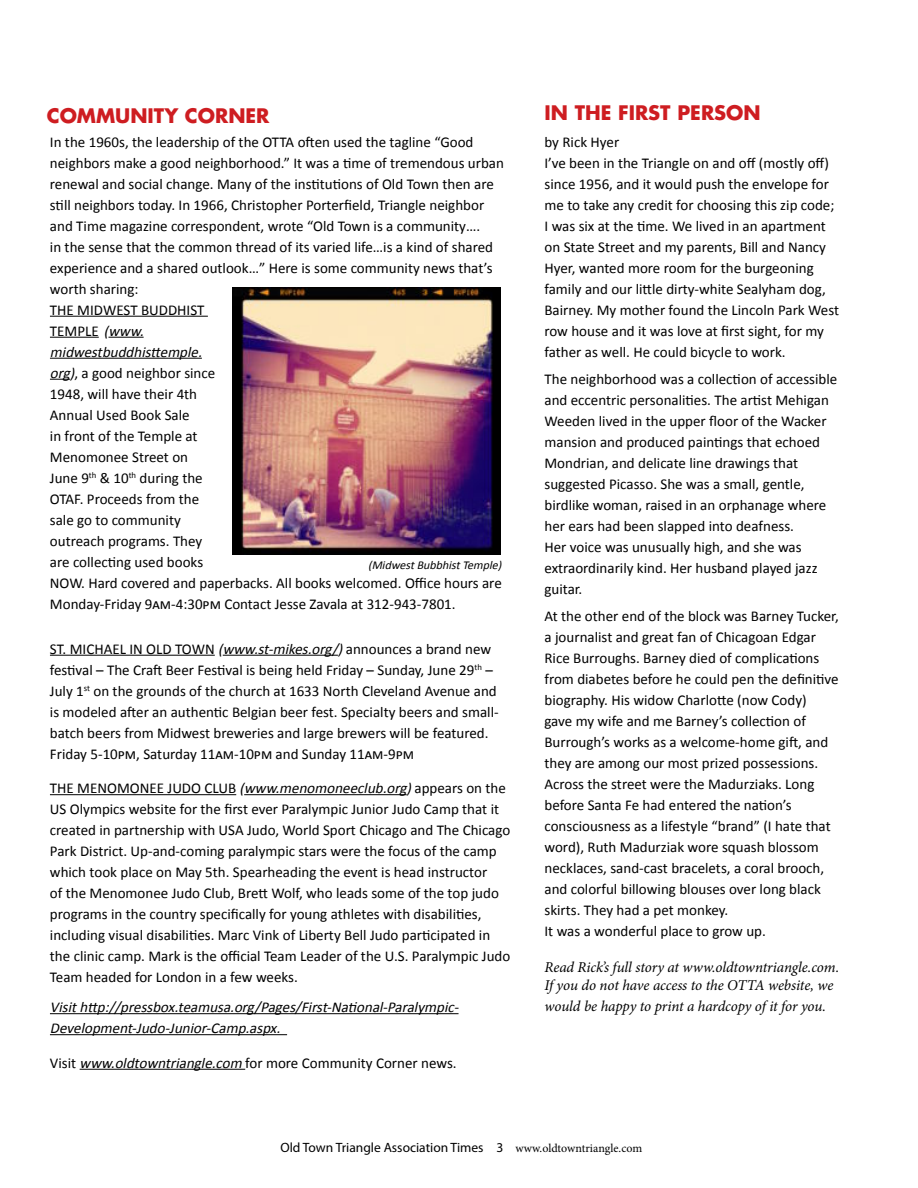
<style>
.page{position:relative;width:918px;height:1188px;background:#fff}
.page>*{position:absolute;margin:0;border:0;box-sizing:border-box;transform-origin:0 0}
.t1{font:700 19.5px "Futura Std";color:#ce1d21}
.t2{font:15px/21px "Calibri";color:#000}
.t3{font:italic 15px/18px "Minion Pro";letter-spacing:-.005em;color:#000}
.t4{font:italic 15px/21px "Calibri";color:#000}
.t5{font:13.5px "Myriad Pro";color:#000}
.t6{font:italic 12px "Calibri";color:#000}
.s1{font-style:italic}
.s2{font-family:"Minion Pro";font-size:12px}
</style>
<div class="page">
<hr style="left:50px;top:316px;width:158px;height:1px;background:#000">
<hr style="left:50px;top:337px;width:49px;height:1px;background:#000">
<hr style="left:108px;top:337px;width:36px;height:1px;background:#000">
<hr style="left:50px;top:358px;width:152px;height:1px;background:#000">
<svg style="left:50px;top:379px;width:20px;height:1px"></svg>
<hr style="left:50px;top:655px;width:165px;height:1px;background:#000">
<hr style="left:223px;top:655px;width:115px;height:1px;background:#000">
<hr style="left:50px;top:794px;width:186px;height:1px;background:#000">
<hr style="left:244px;top:794px;width:163px;height:1px;background:#000">
<hr style="left:50px;top:1013px;width:409px;height:1px;background:#000">
<hr style="left:50px;top:1034px;width:237px;height:1px;background:#000">
<hr style="left:80px;top:1069px;width:165px;height:1px;background:#000">
<img style="left:233px;top:287px;width:268px;height:268px">
<h1 class="t1" style="left:47px;top:103px;width:224px">COMMUNITY CORNER</h1>
<p class="t2" style="left:50px;top:130px;width:456px">In the 1960s, the leadership of the OTTA often used the tagline “Good neighbors make a good neighborhood.” It was a time of tremendous urban renewal and social change. Many of the institutions of Old Town then are still neighbors today. In 1966, Christopher Porterfield, Triangle neighbor and Time magazine correspondent, wrote “Old Town is a community….<br>in the sense that the common thread of its varied life…is a kind of shared experience and a shared outlook…” Here is some community news that’s worth sharing:<br>THE MIDWEST BUDDHIST<br>TEMPLE <span class="s1">(www.<br>midwestbuddhisttemple.<br>org)</span>, a good neighbor since<br>1948, will have their 4th<br>Annual Used Book Sale<br>in front of the Temple at<br>Menomonee Street on<br>June 9<sup>th</sup> &amp; 10<sup>th</sup> during the<br>OTAF. Proceeds from the<br>sale go to community<br>outreach programs. They<br>are collecting used books<br>NOW. Hard covered and paperbacks. All books welcomed. Office hours are Monday-Friday 9am-4:30pm Contact Jesse Zavala at 312-943-7801.</p>
<p class="t2" style="left:50px;top:637px;width:450px">ST. MICHAEL IN OLD TOWN <span class="s1">(www.st-mikes.org/)</span>announces a brand new festival – The Craft Beer Festival is being held Friday – Sunday, June 29<sup>th</sup> – July 1<sup>st</sup> on the grounds of the church at 1633 North Cleveland Avenue and is modeled after an authentic Belgian beer fest. Specialty beers and small&shy;batch beers from Midwest breweries and large brewers will be featured.<br>Friday 5-10pm, Saturday 11am-10pm and Sunday 11am-9pm</p>
<p class="t2" style="left:50px;top:777px;width:462px">THE MENOMONEE JUDO CLUB <span class="s1">(www.menomoneeclub.org)</span>appears on the US Olympics website for the first ever Paralympic Junior Judo Camp that it created in partnership with USA Judo, World Sport Chicago and The Chicago Park District. Up-and-coming paralympic stars were the focus of the camp which took place on May 5th. Spearheading the event is head instructor<br>of the Menomonee Judo Club, Brett Wolf, who leads some of the top judo programs in the country specifically for young athletes with disabilities, including visual disabilities. Marc Vink of Liberty Bell Judo participated in the clinic camp. Mark is the official Team Leader of the U.S. Paralympic Judo Team headed for London in a few weeks.</p>
<p class="t4" style="left:50px;top:996px;width:414px">Visithttp://pressbox.teamusa.org/Pages/First-National-Paralympic-<br>Development-Judo-Junior-Camp.aspx.</p>
<p class="t2" style="left:50px;top:1051px;width:408px">Visit <span class="s1">www.oldtowntriangle.com</span> for more Community Corner news.</p>
<p class="t6" style="left:368px;top:557px;width:138px">(MidwestBubbhistTemple)</p>
<h1 class="t1" style="left:544px;top:100px;width:218px">IN THE FIRST PERSON</h1>
<p class="t2" style="left:544px;top:131px;width:296px">by Rick Hyer<br>I’ve been in the Triangle on and off (mostly off) since 1956, and it would push the envelope for me to take any credit for choosing this zip code; I was six at the time. We lived in an apartment on State Street and my parents, Bill and Nancy Hyer, wanted more room for the burgeoning family and our little dirty-white Sealyham dog, Bairney. My mother found the Lincoln Park West row house and it was love at first sight, for my father as well. He could bicycle to work.</p>
<p class="t2" style="left:544px;top:368px;width:294px">The neighborhood was a collection of accessible and eccentric personalities. The artist Mehigan Weeden lived in the upper floor of the Wacker mansion and produced paintings that echoed Mondrian, and delicate line drawings that suggested Picasso. She was a small, gentle, birdlike woman, raised in an orphanage where her ears had been slapped into deafness.<br>Her voice was unusually high, and she was extraordinarily kind. Her husband played jazz guitar.</p>
<p class="t2" style="left:544px;top:605px;width:296px">At the other end of the block was Barney Tucker, a journalist and great fan of Chicagoan Edgar Rice Burroughs. Barney died of complications from diabetes before he could pen the definitive biography. His widow Charlotte (now Cody)<br>gave my wife and me Barney’s collection of Burrough’s works as a welcome-home gift, and they are among our most prized possessions.<br>Across the street were the Madurziaks. Long before Santa Fe had entered the nation’s consciousness as a lifestyle “brand” (I hate that word), Ruth Madurziak wore squash blossom necklaces, sand-cast bracelets, a coral brooch, and colorful billowing blouses over long black skirts. They had a pet monkey.<br>It was a wonderful place to grow up.</p>
<p class="t3" style="left:544px;top:958px;width:296px">Read Rick’s full story at www.oldtowntriangle.com.<br>Ifyou do not have access to the OTTA website, we</p>
<p class="t3" style="left:544px;top:997px;width:283px">would be happy to print a hardcopy ofit for you.</p>
<p class="t5" style="left:280px;top:1139px;width:363px">Old Town Triangle Association Times 3 <span class="s2">www.oldtowntriangle.com</span></p>
</div>
